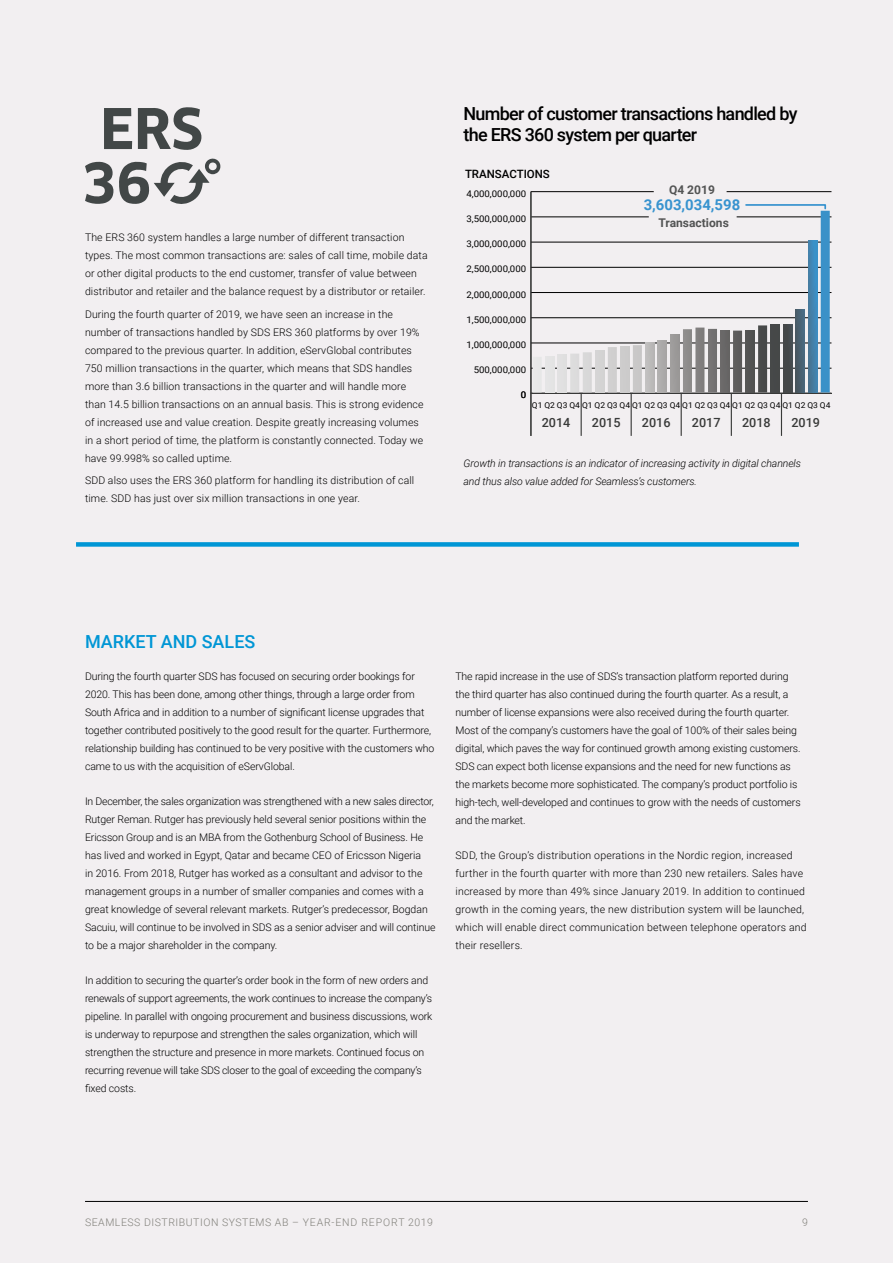
<style>
.page{position:relative;width:893px;height:1263px;background:#f2eff1}
.page>*{position:absolute;margin:0;border:0;box-sizing:border-box;transform-origin:0 0}
.t1{font:500 18px/21.6px "Roboto";letter-spacing:-.04em;color:#000}
.t2{font:500 18px "Roboto";color:#0096d5}
.t3{font:700 14.85px "Roboto";color:#3893cf}
.t4{font:500 12.6px "Roboto";color:#393a39}
.t5{font:700 12px "Roboto";color:#535454}
.t6{font:500 11.4px "Roboto";color:#000}
.t7{font:300 10.5px/18px "Roboto";letter-spacing:-.01em;color:#000}
.t8{font:300 10.5px/18px "Roboto";letter-spacing:.01em;color:#000}
.t9{font:300 10.5px/18px "Roboto";letter-spacing:.02em;color:#000}
.t10{font:italic 300 10.5px/18px "Roboto";letter-spacing:-.01em;color:#000}
.t11{font:300 10.5px "Roboto";letter-spacing:.05em;color:#81807a}
.t12{font:9.15px "Roboto";color:#000;scale:1.05 1}
.t13{font:8.1px "Roboto";color:#000;scale:1.05 1}
</style>
<div class="page">
<hr style="left:85px;top:1201px;width:723px;height:1px;background:#000">
<hr style="left:531px;top:368px;width:300px;height:1px;background:#000">
<hr style="left:531px;top:343px;width:300px;height:1px;background:#000">
<hr style="left:531px;top:317px;width:300px;height:1px;background:#000">
<hr style="left:531px;top:292px;width:300px;height:1px;background:#000">
<hr style="left:531px;top:267px;width:300px;height:1px;background:#000">
<hr style="left:531px;top:242px;width:300px;height:1px;background:#000">
<hr style="left:531px;top:217px;width:118px;height:1px;background:#000">
<hr style="left:531px;top:191px;width:123px;height:1px;background:#000">
<hr style="left:727px;top:191px;width:104px;height:1px;background:#000">
<hr style="left:737px;top:217px;width:94px;height:1px;background:#000">
<hr style="left:581px;top:393px;width:1px;height:43px;background:#393a39">
<hr style="left:631px;top:393px;width:1px;height:43px;background:#393a39">
<hr style="left:681px;top:393px;width:1px;height:43px;background:#393a39">
<hr style="left:731px;top:393px;width:1px;height:43px;background:#393a39">
<hr style="left:781px;top:393px;width:1px;height:43px;background:#393a39">
<svg style="left:531px;top:192px;width:1px;height:201px"></svg>
<hr style="left:530px;top:192px;width:1px;height:201px;background:#393a39">
<hr style="left:531px;top:393px;width:300px;height:1px;background:#393a39">
<hr style="left:530px;top:393px;width:1px;height:43px;background:#393a39">
<svg style="left:533px;top:357px;width:9px;height:35px"></svg>
<div style="left:545px;top:356px;width:9px;height:36px;background:#e4e4e5"></div>
<div style="left:558px;top:355px;width:9px;height:37px;background:#e1e0e1"></div>
<svg style="left:570px;top:352px;width:22px;height:40px"></svg>
<div style="left:595px;top:350px;width:9px;height:42px;background:#d4d4d4"></div>
<svg style="left:608px;top:347px;width:9px;height:45px"></svg>
<div style="left:620px;top:346px;width:9px;height:46px;background:#cdcccc"></div>
<svg style="left:633px;top:345px;width:9px;height:47px"></svg>
<div style="left:645px;top:342px;width:9px;height:50px;background:#bdbcbb"></div>
<div style="left:658px;top:341px;width:9px;height:51px;background:#abaaa9"></div>
<div style="left:670px;top:335px;width:9px;height:57px;background:#9e9c9b"></div>
<svg style="left:683px;top:328px;width:34px;height:64px"></svg>
<div style="left:720px;top:331px;width:9px;height:61px;background:#696868"></div>
<svg style="left:733px;top:204px;width:97px;height:188px"></svg>
<svg style="left:104px;top:108px;width:28px;height:41px"></svg>
<svg style="left:138px;top:107px;width:64px;height:43px"></svg>
<svg style="left:85px;top:158px;width:135px;height:46px"></svg>
<div style="left:76px;top:542px;width:723px;height:5px;background:#0096d5"></div>
<h1 class="t1" style="left:464px;top:102px;width:335px">Number of customer transactions handled by the ERS 360 system per quarter</h1>
<p class="t8" style="left:85px;top:228px;width:344px">The ERS 360 system handles a large number of different transaction types. The most common transactions are: sales of call time, mobile data or other digital products to the end customer, transfer of value between distributor and retailer and the balance request by a distributor or retailer.</p>
<p class="t8" style="left:85px;top:304px;width:340px">During the fourth quarter of 2019, we have seen an increase in the number of transactions handled by SDS ERS 360 platforms by over 19% compared to the previous quarter. In addition, eServGlobal contributes 750 million transactions in the quarter, which means that SDS handles more than 3.6 billion transactions in the quarter and will handle more than 14.5 billion transactions on an annual basis. This is strong evidence of increased use and value creation. Despite greatly increasing volumes in a short period of time, the platform is constantly connected. Today we have 99.998% so called uptime.</p>
<p class="t8" style="left:85px;top:471px;width:331px">SDD also uses the ERS 360 platform for handling its distribution of call time. SDD has just over six million transactions in one year.</p>
<p class="t6" style="left:465px;top:166px;width:86px">TRANSACTIONS</p>
<p class="t12" style="left:466px;top:187px;width:58px">4,000,000,000</p>
<p class="t12" style="left:466px;top:212px;width:58px">3,500,000,000</p>
<p class="t12" style="left:466px;top:237px;width:58px">3,000,000,000</p>
<p class="t12" style="left:466px;top:263px;width:58px">2,500,000,000</p>
<p class="t12" style="left:466px;top:288px;width:58px">2,000,000,000</p>
<p class="t12" style="left:466px;top:314px;width:58px">1,500,000,000</p>
<p class="t12" style="left:466px;top:338px;width:58px">1,000,000,000</p>
<p class="t12" style="left:474px;top:364px;width:51px">500,000,000</p>
<p class="t12" style="left:521px;top:389px;width:7px">0</p>
<p class="t5" style="left:669px;top:181px;width:47px">Q4 2019</p>
<h2 class="t3" style="left:644px;top:195px;width:98px">3,603,034,598</h2>
<p class="t5" style="left:658px;top:214px;width:72px">Transactions</p>
<p class="t13" style="left:532px;top:399px;width:286px">Q1 Q2 Q3 Q4 Q1 Q2 Q3 Q4 Q1 Q2 Q3 Q4 Q1 Q2 Q3 Q4 Q1 Q2 Q3 Q4 Q1 Q2 Q3 Q4</p>
<p class="t4" style="left:542px;top:414px;width:30px">2014</p>
<p class="t4" style="left:592px;top:413px;width:30px">2015</p>
<p class="t4" style="left:642px;top:413px;width:30px">2016</p>
<p class="t4" style="left:692px;top:413px;width:30px">2017</p>
<p class="t4" style="left:742px;top:413px;width:30px">2018</p>
<p class="t4" style="left:791px;top:413px;width:30px">2019</p>
<p class="t10" style="left:464px;top:453px;width:339px">Growth in transactions is an indicator of increasing activity in digital channels and thus also value added for Seamless’s customers.</p>
<h1 class="t2" style="left:85px;top:629px;width:172px">MARKET AND SALES</h1>
<p class="t7" style="left:85px;top:667px;width:351px">During the fourth quarter SDS has focused on securing order bookings for 2020. This has been done, among other things, through a large order from South Africa and in addition to a number of significant license upgrades that together contributed positively to the good result for the quarter. Furthermore, relationship building has continued to be very positive with the customers who came to us with the acquisition of eServGlobal.</p>
<p class="t7" style="left:85px;top:792px;width:352px">In December, the sales organization was strengthened with a new sales director, Rutger Reman. Rutger has previously held several senior positions within the Ericsson Group and is an MBA from the Gothenburg School of Business. He has lived and worked in Egypt, Qatar and became CEO of Ericsson Nigeria<br>in 2016. From 2018, Rutger has worked as a consultant and advisor to the management groups in a number of smaller companies and comes with a great knowledge of several relevant markets. Rutger’s predecessor, Bogdan Sacuiu, will continue to be involved in SDS as a senior adviser and will continue to be a major shareholder in the company.</p>
<p class="t7" style="left:85px;top:971px;width:349px">In addition to securing the quarter’s order book in the form of new orders and renewals of support agreements, the work continues to increase the company’s pipeline. In parallel with ongoing procurement and business discussions, work is underway to repurpose and strengthen the sales organization, which will strengthen the structure and presence in more markets. Continued focus on recurring revenue will take SDS closer to the goal of exceeding the company’s fixed costs.</p>
<p class="t7" style="left:455px;top:667px;width:347px">The rapid increase in the use of SDS’s transaction platform reported during the third quarter has also continued during the fourth quarter. As a result, a number of license expansions were also received during the fourth quarter.<br>Most of the company’s customers have the goal of 100% of their sales being digital, which paves the way for continued growth among existing customers.<br>SDS can expect both license expansions and the need for new functions as the markets become more sophisticated. The company’s product portfolio is high-tech, well-developed and continues to grow with the needs of customers and the market.</p>
<p class="t9" style="left:455px;top:845px;width:353px">SDD, the Group’s distribution operations in the Nordic region, increased further in the fourth quarter with more than 230 new retailers. Sales have increased by more than 49% since January 2019. In addition to continued growth in the coming years, the new distribution system will be launched, which will enable direct communication between telephone operators and their resellers.</p>
<p class="t11" style="left:85px;top:1214px;width:349px">SEAMLESS DISTRIBUTION SYSTEMS AB – YEAR-END REPORT 2019</p>
<p class="t11" style="left:802px;top:1214px;width:7px">9</p>
</div>
